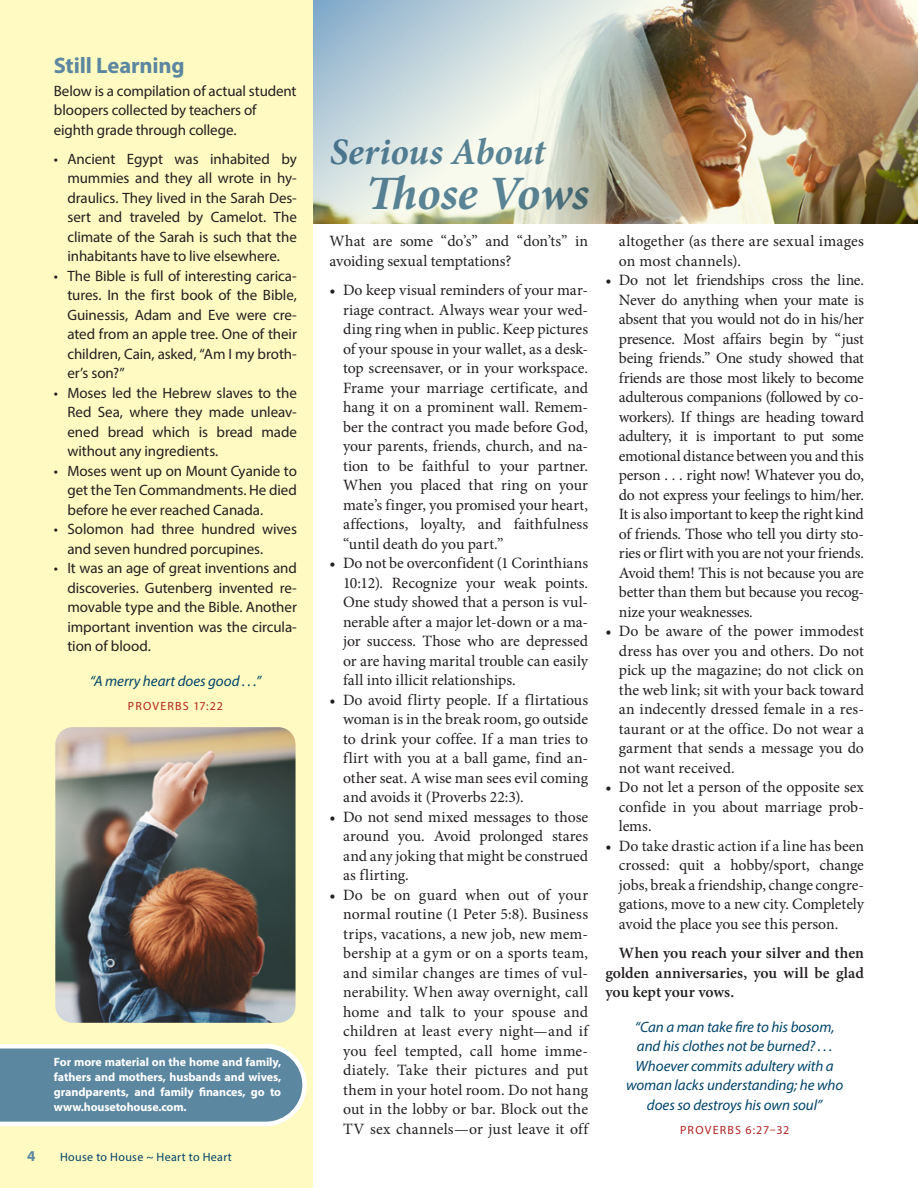
<style>
.page{position:relative;width:918px;height:1188px;background:#fff}
.page>*{position:absolute;margin:0;border:0;box-sizing:border-box;transform-origin:0 0}
.t1{font:italic 700 48px "Minion Pro";letter-spacing:-.005em;color:#5c87a1}
.t2{font:italic 700 37.5px "Minion Pro";letter-spacing:-.005em;color:#5c87a1}
.Side_Article_Heading{font:700 22.5px "Myriad Pro";letter-spacing:-.01em;color:#5c87a1}
.Body_Serif{font:15.75px/19.5px "Minion Pro";color:#231f20;text-align:justify}
.Body_Serif-2{font:600 15.75px/19.5px "Minion Pro";color:#231f20;text-align:justify}
.Body_Sans-Serif{font:15px/19.5px "Myriad Pro";letter-spacing:-.005em;color:#231f20;text-align:justify}
.scripture_1{font:italic 15px/19.5px "Myriad Pro";letter-spacing:-.005em;color:#00446a;text-align:center}
.t3{font:700 15px "Myriad Pro";color:#5c87a1}
.t4{font:700 12px/15px "Myriad Pro";letter-spacing:-.01em;color:#fff;text-align:justify}
.scripture_attributio{font:12px "Myriad Pro";letter-spacing:.095em;color:#b22423}
.t5{font:12px "Myriad Pro";letter-spacing:.03em;color:#00446a}
</style>
<div class="page">
<img style="left:313px;top:0;width:605px;height:224px">
<div style="left:0;top:0;width:313px;height:1188px;background:#fffac1"></div>
<svg style="left:0;top:1044px;width:307px;height:82px;background:#7398ac"></svg>
<img style="left:55px;top:727px;width:241px;height:296px">
<p class="Side_Article_Heading" style="left:54px;top:51px;width:132px">Still Learning</p>
<p class="Body_Sans-Serif" style="left:54px;top:81px;width:244px;text-align:left">Below is a compilation of actual student bloopers collected by teachers of eighth grade through college.</p>
<p class="Body_Sans-Serif" style="left:67px;top:149px;width:231px;text-indent:-14px">• Ancient Egypt was inhabited by mummies and they all wrote in hy&shy;draulics. They lived in the Sarah Des&shy;sert and traveled by Camelot. The climate of the Sarah is such that the inhabitants have to live elsewhere.</p>
<p class="Body_Sans-Serif" style="left:67px;top:266px;width:231px;text-indent:-14px">• The Bible is full of interesting carica&shy;tures. In the first book of the Bible, Guinessis, Adam and Eve were cre&shy;ated from an apple tree. One of their children, Cain, asked, “Am I my broth&shy;er’s son?”</p>
<p class="Body_Sans-Serif" style="left:67px;top:383px;width:231px;text-indent:-14px">• Moses led the Hebrew slaves to the Red Sea, where they made unleav&shy;ened bread which is bread made without any ingredients.</p>
<p class="Body_Sans-Serif" style="left:67px;top:461px;width:231px;text-indent:-14px">• Moses went up on Mount Cyanide to get the Ten Commandments. He died before he ever reached Canada.</p>
<p class="Body_Sans-Serif" style="left:67px;top:519px;width:231px;text-indent:-14px">• Solomon had three hundred wives and seven hundred porcupines.</p>
<p class="Body_Sans-Serif" style="left:67px;top:558px;width:231px;text-indent:-14px">• It was an age of great inventions and discoveries. Gutenberg invented re&shy;movable type and the Bible. Another important invention was the circula&shy;tion of blood.</p>
<p class="scripture_1" style="left:90px;top:671px;width:173px">“A merry heart does good . . .”</p>
<p class="scripture_attributio" style="left:128px;top:698px;width:97px">PROVERBS 17:22</p>
<p class="t4" style="left:54px;top:1054px;width:229px">For more material on the home and family, fathers and mothers, husbands and wives, grandparents, and family finances, go to www.housetohouse.com.</p>
<p class="t3" style="left:27px;top:1146px;width:10px">4</p>
<p class="t5" style="left:60px;top:1150px;width:173px">House to House ~ Heart to Heart</p>
<h2 class="t2" style="left:330px;top:126px;width:217px">Serious About</h2>
<h1 class="t1" style="left:366px;top:159px;width:225px">Those Vows</h1>
<p class="Body_Serif" style="left:330px;top:232px;width:260px">What are some “do’s” and “don’ts” in avoiding sexual temptations?</p>
<p class="Body_Serif" style="left:343px;top:280px;width:247px;text-indent:-14px">• Do keep visual reminders of your mar&shy;riage contract. Always wear your wed&shy;ding ring when in public. Keep pictures of your spouse in your wallet, as a desk&shy;top screensaver, or in your workspace.<br>Frame your marriage certificate, and hang it on a prominent wall. Remem&shy;ber the contract you made before God, your parents, friends, church, and na&shy;tion to be faithful to your partner.<br>When you placed that ring on your mate’s finger, you promised your heart, affections, loyalty, and faithfulness “until death do you part.”</p>
<p class="Body_Serif" style="left:343px;top:553px;width:247px;text-indent:-14px">• Do not be overconfident (1 Corinthians 10:12). Recognize your weak points.<br>One study showed that a person is vul&shy;nerable after a major let-down or a ma&shy;jor success. Those who are depressed or are having marital trouble can easily fall into illicit relationships.</p>
<p class="Body_Serif" style="left:343px;top:690px;width:247px;text-indent:-14px">• Do avoid flirty people. If a flirtatious woman is in the break room, go outside to drink your coffee. If a man tries to flirt with you at a ball game, find an&shy;other seat. A wise man sees evil coming and avoids it (Proverbs 22:3).</p>
<p class="Body_Serif" style="left:343px;top:807px;width:247px;text-indent:-14px">• Do not send mixed messages to those around you. Avoid prolonged stares and any joking that might be construed as flirting.</p>
<p class="Body_Serif" style="left:343px;top:885px;width:247px;text-indent:-14px">• Do be on guard when out of your normal routine (1 Peter 5:8). Business trips, vacations, a new job, new mem&shy;bership at a gym or on a sports team, and similar changes are times of vul&shy;nerability. When away overnight, call home and talk to your spouse and children at least every night—and if you feel tempted, call home imme&shy;diately. Take their pictures and put them in your hotel room. Do not hang out in the lobby or bar. Block out the TV sex channels—or just leave it off</p>
<p class="Body_Serif" style="left:619px;top:232px;width:247px">altogether (as there are sexual images on most channels).</p>
<p class="Body_Serif" style="left:619px;top:271px;width:247px;text-indent:-14px">• Do not let friendships cross the line.<br>Never do anything when your mate is absent that you would not do in his/her presence. Most affairs begin by “just being friends.” One study showed that friends are those most likely to become adulterous companions (followed by co&shy;workers). If things are heading toward adultery, it is important to put some emotional distance between you and this person . . . right now! Whatever you do, do not express your feelings to him/her.<br>It is also important to keep the right kind of friends. Those who tell you dirty sto&shy;ries or flirt with you are not your friends.<br>Avoid them! This is not because you are better than them but because you recog&shy;nize your weaknesses.</p>
<p class="Body_Serif" style="left:619px;top:622px;width:247px;text-indent:-14px">• Do be aware of the power immodest dress has over you and others. Do not pick up the magazine; do not click on the web link; sit with your back toward an indecently dressed female in a res&shy;taurant or at the office. Do not wear a garment that sends a message you do not want received.</p>
<p class="Body_Serif" style="left:619px;top:778px;width:247px;text-indent:-14px">• Do not let a person of the opposite sex confide in you about marriage prob&shy;lems.</p>
<p class="Body_Serif" style="left:619px;top:836px;width:247px;text-indent:-14px">• Do take drastic action if a line has been crossed: quit a hobby/sport, change jobs, break a friendship, change congre&shy;gations, move to a new city. Completely avoid the place you see this person.</p>
<p class="Body_Serif-2" style="left:605px;top:943px;width:260px;text-indent:14px">When you reach your silver and then golden anniversaries, you will be glad you kept your vows.</p>
<p class="scripture_1" style="left:626px;top:1017px;width:219px">“Can a man take fire to his bosom, and his clothes not be burned? . . .<br>Whoever commits adultery with a woman lacks understanding; he who does so destroys his own soul”</p>
<p class="scripture_attributio" style="left:680px;top:1122px;width:111px">PROVERBS 6:27–32</p>
</div>
